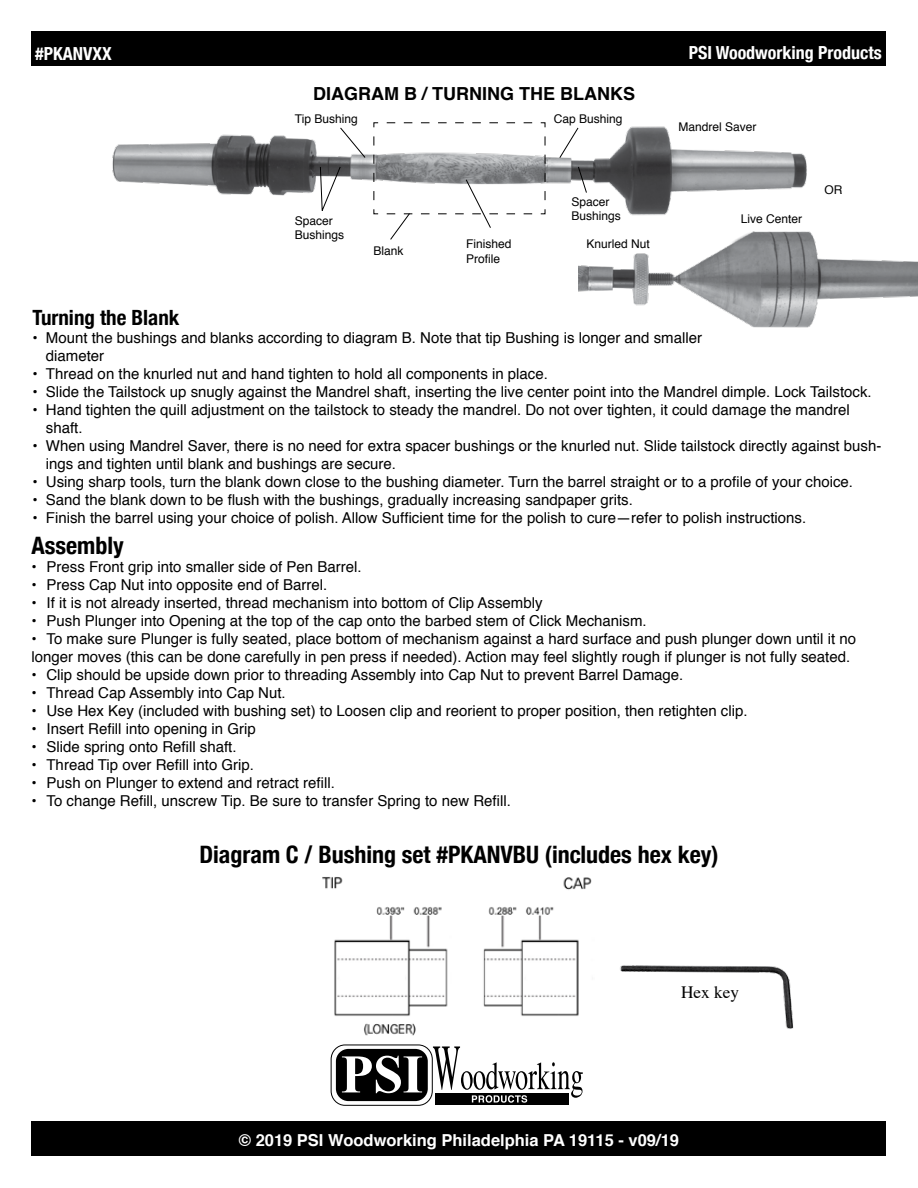
<style>
.page{position:relative;width:918px;height:1188px;background:#fff}
.page>*{position:absolute;margin:0;border:0;box-sizing:border-box;transform-origin:0 0}
.t1{font:700 condensed 24px "Helvetica Neue";color:#000}
.t2{font:700 condensed 21px "Helvetica Neue";color:#000}
.t3{font:700 condensed 18px "Helvetica Neue";color:#fff}
.t4{font:700 18px "Helvetica";color:#000}
.t5{font:17.25px "Times";color:#000}
.t6{font:700 16.5px "Helvetica";color:#fff}
.t7{font:15px/18px "Helvetica";color:#000}
.t8{font:12px/14.4px "Helvetica";color:#000}
</style>
<div class="page">
<img style="left:112px;top:126px;width:695px;height:85px">
<svg style="left:331px;top:1045px;width:101px;height:60px"></svg>
<div style="left:331px;top:1045px;width:102px;height:61px;border:1px solid #000;border-radius:14px"></div>
<div style="left:435px;top:1093px;width:134px;height:12px;background:#000"></div>
<svg style="left:336px;top:1046px;width:247px;height:57px"></svg>
<div style="left:32px;top:32px;width:854px;height:34px;background:#000"></div>
<div style="left:32px;top:1121px;width:854px;height:35px;background:#000"></div>
<img style="left:578px;top:211px;width:340px;height:117px">
<svg style="left:577px;top:166px;width:10px;height:28px"></svg>
<svg style="left:320px;top:166px;width:21px;height:45px"></svg>
<svg style="left:339px;top:127px;width:27px;height:32px"></svg>
<svg style="left:559px;top:127px;width:20px;height:32px"></svg>
<svg style="left:373px;top:122px;width:173px;height:118px"></svg>
<img style="left:322px;top:877px;width:270px;height:159px">
<img style="left:620px;top:965px;width:174px;height:64px">
<p class="t3" style="left:35px;top:38px;width:78px">#PKANVXX</p>
<p class="t3" style="left:689px;top:38px;width:195px">PSI Woodworking Products</p>
<p class="t4" style="left:313px;top:79px;width:323px">DIAGRAM B / TURNING THE BLANKS</p>
<p class="t8" style="left:295px;top:111px;width:64px">Tip Bushing</p>
<p class="t8" style="left:554px;top:111px;width:70px">Cap Bushing</p>
<p class="t8" style="left:295px;top:214px;width:51px">Spacer<br>Bushings</p>
<p class="t8" style="left:373px;top:244px;width:32px">Blank</p>
<p class="t8" style="left:466px;top:237px;width:47px">Finished<br>Profile</p>
<p class="t8" style="left:572px;top:195px;width:51px">Spacer<br>Bushings</p>
<p class="t8" style="left:586px;top:237px;width:65px">Knurled Nut</p>
<p class="t8" style="left:679px;top:120px;width:80px">Mandrel Saver</p>
<p class="t8" style="left:741px;top:212px;width:63px">Live Center</p>
<p class="t8" style="left:824px;top:183px;width:19px">OR</p>
<h2 class="t2" style="left:32px;top:300px;width:148px">Turning the Blank</h2>
<p class="t7" style="left:46px;top:329px;width:658px;text-indent:-14px">• Mount the bushings and blanks according to diagram B. Note that tip Bushing is longer and smaller diameter</p>
<p class="t7" style="left:32px;top:365px;width:517px">• Thread on the knurled nut and hand tighten to hold all components in place.</p>
<p class="t7" style="left:32px;top:383px;width:841px">• Slide the Tailstock up snugly against the Mandrel shaft, inserting the live center point into the Mandrel dimple. Lock Tailstock.</p>
<p class="t7" style="left:46px;top:401px;width:805px;text-indent:-14px">• Hand tighten the quill adjustment on the tailstock to steady the mandrel. Do not over tighten, it could damage the mandrel shaft.</p>
<p class="t7" style="left:46px;top:437px;width:837px;text-indent:-14px">• When using Mandrel Saver, there is no need for extra spacer bushings or the knurled nut. Slide tailstock directly against bush&shy;ings and tighten until blank and bushings are secure.</p>
<p class="t7" style="left:32px;top:473px;width:822px">• Using sharp tools, turn the blank down close to the bushing diameter. Turn the barrel straight or to a profile of your choice.</p>
<p class="t7" style="left:32px;top:491px;width:602px">• Sand the blank down to be flush with the bushings, gradually increasing sandpaper grits.</p>
<p class="t7" style="left:32px;top:509px;width:775px">• Finish the barrel using your choice of polish. Allow Sufficient time for the polish to cure—refer to polish instructions.</p>
<h1 class="t1" style="left:32px;top:525px;width:94px">Assembly</h1>
<p class="t7" style="left:32px;top:558px;width:332px">• Press Front grip into smaller side of Pen Barrel.</p>
<p class="t7" style="left:32px;top:576px;width:297px">• Press Cap Nut into opposite end of Barrel.</p>
<p class="t7" style="left:32px;top:594px;width:513px">• If it is not already inserted, thread mechanism into bottom of Clip Assembly</p>
<p class="t7" style="left:32px;top:612px;width:617px">• Push Plunger into Opening at the top of the cap onto the barbed stem of Click Mechanism.</p>
<p class="t7" style="left:32px;top:630px;width:826px">• To make sure Plunger is fully seated, place bottom of mechanism against a hard surface and push plunger down until it no longer moves (this can be done carefully in pen press if needed). Action may feel slightly rough if plunger is not fully seated.</p>
<p class="t7" style="left:32px;top:666px;width:653px">• Clip should be upside down prior to threading Assembly into Cap Nut to prevent Barrel Damage.</p>
<p class="t7" style="left:32px;top:684px;width:256px">• Thread Cap Assembly into Cap Nut.</p>
<p class="t7" style="left:32px;top:702px;width:718px">• Use Hex Key (included with bushing set) to Loosen clip and reorient to proper position, then retighten clip.</p>
<p class="t7" style="left:32px;top:720px;width:226px">• Insert Refill into opening in Grip</p>
<p class="t7" style="left:32px;top:738px;width:207px">• Slide spring onto Refill shaft.</p>
<p class="t7" style="left:32px;top:756px;width:224px">• Thread Tip over Refill into Grip.</p>
<p class="t7" style="left:32px;top:774px;width:305px">• Push on Plunger to extend and retract refill.</p>
<p class="t7" style="left:32px;top:792px;width:481px">• To change Refill, unscrew Tip. Be sure to transfer Spring to new Refill.</p>
<h1 class="t1" style="left:199px;top:835px;width:521px">Diagram C / Bushing set #PKANVBU (includes hex key)</h1>
<p class="t5" style="left:681px;top:976px;width:60px">Hex key</p>
<p class="t6" style="left:239px;top:1127px;width:442px">© 2019 PSI Woodworking Philadelphia PA 19115 - v09/19</p>
</div>
